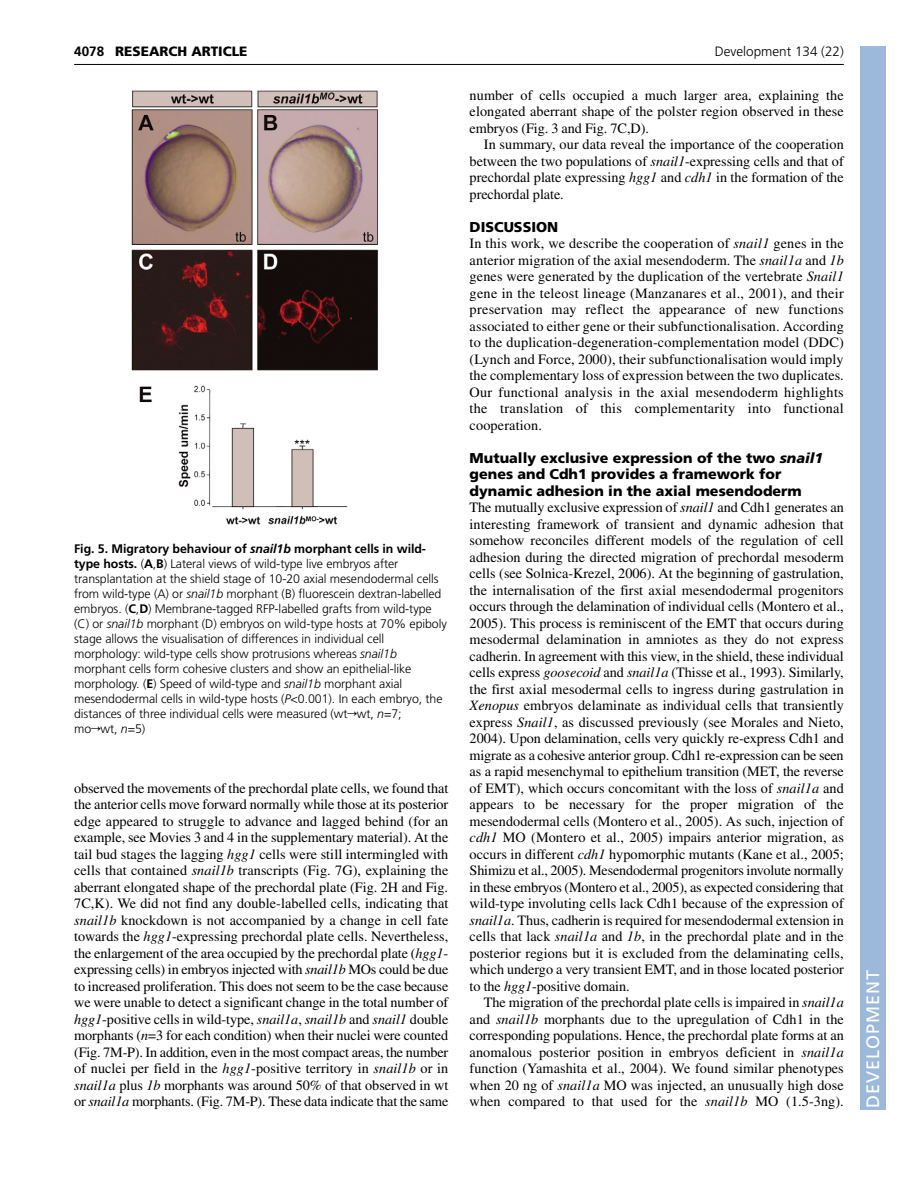
<style>
.page{position:relative;width:918px;height:1188px;background:#fff}
.page>*{position:absolute;margin:0;border:0;box-sizing:border-box;transform-origin:0 0}
.t1{font:18px "Frutiger LT Std";letter-spacing:.055em;color:#fff}
.t2{font:14.25px/16.5px "Times";color:#000;text-align:justify}
.t3{font:900 14.25px/16.5px "Frutiger LT Std";color:#000}
.t4{font:300 13.5px "Frutiger LT Std";color:#000}
.t5{font:900 13.5px "Frutiger LT Std";color:#000}
.t6{font:700 13.5px "Frutiger LT Std";color:#000}
.t7{font:300 12.3px/15px "Frutiger LT Std";letter-spacing:-.005em;color:#000}
.s1{font-weight:700}
.s2{font-weight:700;font-style:italic}
.s3{font-style:italic}
.s4{font-family:"Math Technical P02";font-weight:400}
</style>
<div class="page">
<hr style="left:74px;top:64px;width:770px;height:1px;background:#000">
<img style="left:131px;top:90px;width:247px;height:435px">
<div style="left:860px;top:46px;width:26px;height:1064px;background:#9cb9db"></div>
<p class="t6" style="left:74px;top:46px;width:32px">4078</p>
<p class="t5" style="left:115px;top:46px;width:134px">RESEARCH ARTICLE</p>
<p class="t4" style="left:715px;top:46px;width:131px">Development 134 (22)</p>
<p class="t7" style="left:74px;top:542px;width:374px"><span class="s1">Fig. 5. Migratory behaviour of</span> <span class="s2">snail1b</span> <span class="s1">morphant cells in wild&shy;type hosts.</span> (<span class="s1">A</span>,<span class="s1">B</span>) Lateral views of wild-type live embryos after transplantation at the shield stage of 10-20 axial mesendodermal cells from wild-type (A) or <span class="s3">snail1b</span> morphant (B) fluorescein dextran-labelled embryos. (<span class="s1">C</span>,<span class="s1">D</span>) Membrane-tagged RFP-labelled grafts from wild-type (C) or <span class="s3">snail1b</span> morphant (D) embryos on wild-type hosts at 70% epiboly stage allows the visualisation of differences in individual cell morphology: wild-type cells show protrusions whereas <span class="s3">snail1b </span>morphant cells form cohesive clusters and show an epithelial-like morphology. (<span class="s1">E</span>) Speed of wild-type and <span class="s3">snail1b</span> morphant axial mesendodermal cells in wild-type hosts (<span class="s3">P</span>&lt;0.001). In each embryo, the distances of three individual cells were measured (wt<span class="s4">r</span>wt, <span class="s3">n</span>=7; mo<span class="s4">r</span>wt, <span class="s3">n</span>=5)</p>
<p class="t2" style="left:74px;top:781px;width:376px">observed the movements of the prechordal plate cells, we found that the anterior cells move forward normally while those at its posterior edge appeared to struggle to advance and lagged behind (for an example, see Movies 3 and 4 in the supplementary material). At the tail bud stages the lagging <span class="s3">hgg1</span> cells were still intermingled with cells that contained <span class="s3">snail1b</span> transcripts (Fig. 7G), explaining the aberrant elongated shape of the prechordal plate (Fig. 2H and Fig.<br>7C,K). We did not find any double-labelled cells, indicating that <span class="s3">snail1b</span> knockdown is not accompanied by a change in cell fate towards the <span class="s3">hgg1</span>-expressing prechordal plate cells. Nevertheless, the enlargement of the area occupied by the prechordal plate (<span class="s3">hgg1</span>- expressing cells) in embryos injected with <span class="s3">snail1b</span> MOs could be due to increased proliferation. This does not seem to be the case because we were unable to detect a significant change in the total number of <span class="s3">hgg1</span>-positive cells in wild-type, <span class="s3">snail1a</span>, <span class="s3">snail1b</span> and <span class="s3">snail1</span> double morphants (<span class="s3">n</span>=3 for each condition) when their nuclei were counted (Fig. 7M-P). In addition, even in the most compact areas, the number of nuclei per field in the <span class="s3">hgg1</span>-positive territory in <span class="s3">snail1b</span> or in <span class="s3">snail1a</span> plus <span class="s3">1b</span> morphants was around 50% of that observed in wt or <span class="s3">snail1a</span> morphants. (Fig. 7M-P). These data indicate that the same</p>
<p class="t2" style="left:470px;top:88px;width:376px">number of cells occupied a much larger area, explaining the elongated aberrant shape of the polster region observed in these embryos (Fig. 3 and Fig. 7C,D).</p>
<p class="t2" style="left:470px;top:138px;width:376px;text-indent:14px">In summary, our data reveal the importance of the cooperation between the two populations of <span class="s3">snail1</span>-expressing cells and that of prechordal plate expressing <span class="s3">hgg1</span> and <span class="s3">cdh1</span> in the formation of the prechordal plate.</p>
<p class="t3" style="left:470px;top:220px;width:90px">DISCUSSION</p>
<p class="t2" style="left:470px;top:237px;width:376px">In this work, we describe the cooperation of <span class="s3">snail1</span> genes in the anterior migration of the axial mesendoderm. The <span class="s3">snail1a</span> and <span class="s3">1b </span>genes were generated by the duplication of the vertebrate <span class="s3">Snail1 </span>gene in the teleost lineage (Manzanares et al., 2001), and their preservation may reflect the appearance of new functions associated to either gene or their subfunctionalisation. According to the duplication-degeneration-complementation model (DDC) (Lynch and Force, 2000), their subfunctionalisation would imply the complementary loss of expression between the two duplicates.<br>Our functional analysis in the axial mesendoderm highlights the translation of this complementarity into functional cooperation.</p>
<p class="t3" style="left:470px;top:451px;width:355px">Mutually exclusive expression of the two <span class="s3">snail1 </span>genes and Cdh1 provides a framework for dynamic adhesion in the axial mesendoderm</p>
<p class="t2" style="left:470px;top:501px;width:376px">The mutually exclusive expression of <span class="s3">snail1</span> and Cdh1 generates an interesting framework of transient and dynamic adhesion that somehow reconciles different models of the regulation of cell adhesion during the directed migration of prechordal mesoderm cells (see Solnica-Krezel, 2006). At the beginning of gastrulation, the internalisation of the first axial mesendodermal progenitors occurs through the delamination of individual cells (Montero et al., 2005). This process is reminiscent of the EMT that occurs during mesodermal delamination in amniotes as they do not express cadherin. In agreement with this view, in the shield, these individual cells express <span class="s3">goosecoid</span> and <span class="s3">snail1a</span> (Thisse et al., 1993). Similarly, the first axial mesodermal cells to ingress during gastrulation in <span class="s3">Xenopus</span> embryos delaminate as individual cells that transiently express <span class="s3">Snail1</span>, as discussed previously (see Morales and Nieto, 2004). Upon delamination, cells very quickly re-express Cdh1 and migrate as a cohesive anterior group. Cdh1 re-expression can be seen as a rapid mesenchymal to epithelium transition (MET, the reverse of EMT), which occurs concomitant with the loss of <span class="s3">snail1a</span> and appears to be necessary for the proper migration of the mesendodermal cells (Montero et al., 2005). As such, injection of <span class="s3">cdh1</span> MO (Montero et al., 2005) impairs anterior migration, as occurs in different <span class="s3">cdh1</span> hypomorphic mutants (Kane et al., 2005; Shimizu et al., 2005). Mesendodermal progenitors involute normally in these embryos (Montero et al., 2005), as expected considering that wild-type involuting cells lack Cdh1 because of the expression of <span class="s3">snail1a</span>. Thus, cadherin is required for mesendodermal extension in cells that lack <span class="s3">snail1a</span> and <span class="s3">1b</span>, in the prechordal plate and in the posterior regions but it is excluded from the delaminating cells, which undergo a very transient EMT, and in those located posterior to the <span class="s3">hgg1</span>-positive domain.</p>
<p class="t2" style="left:470px;top:996px;width:376px;text-indent:14px">The migration of the prechordal plate cells is impaired in <span class="s3">snail1a </span>and <span class="s3">snail1b</span> morphants due to the upregulation of Cdh1 in the corresponding populations. Hence, the prechordal plate forms at an anomalous posterior position in embryos deficient in <span class="s3">snail1a </span>function (Yamashita et al., 2004). We found similar phenotypes when 20 ng of <span class="s3">snail1a</span> MO was injected, an unusually high dose when compared to that used for the <span class="s3">snail1b</span> MO (1.5-3ng).</p>
<p class="t1" style="left:862px;top:1108px;width:140px;rotate:-90deg">DEVELOPMENT</p>
</div>
